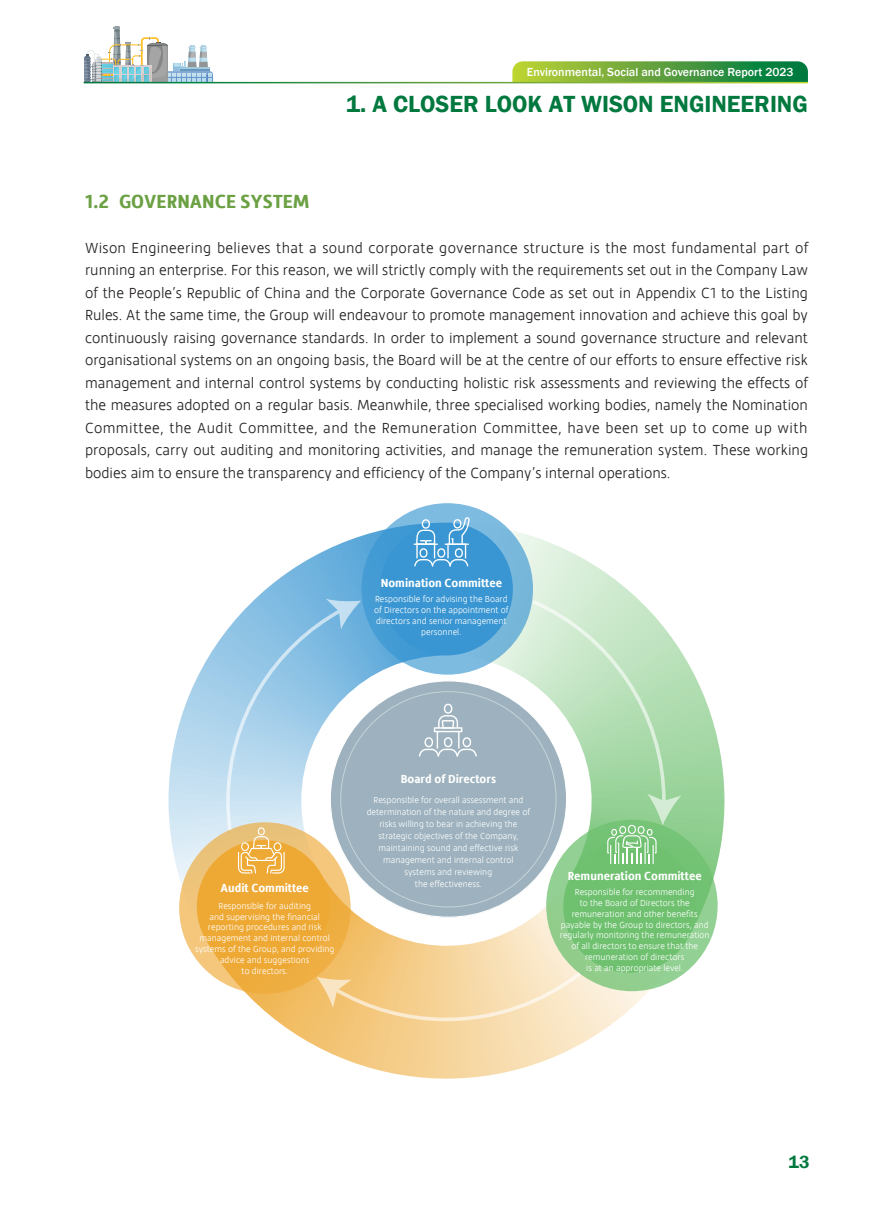
<style>
.page{position:relative;width:893px;height:1212px;background:#fff}
.page>*{position:absolute;margin:0;border:0;box-sizing:border-box;transform-origin:0 0}
.t1{font:600 24px "Franklin Gothic";color:#00783e}
.t2{font:700 19.5px "Hedley New";color:#6ba043}
.t3{font:600 18px "Franklin Gothic";color:#00783e}
.t4{font:300 15px/22.5px "Hedley New";color:#231f20;text-align:justify}
.t5{font:700 12px "Hedley New";color:#fff}
.t6{font:500 12px "Franklin Gothic";color:#fff}
.t7{font:300 9px/10.8px "Hedley New";color:#fff;text-align:center}
</style>
<div class="page">
<svg style="left:84px;top:26px;width:129px;height:56px"></svg>
<svg style="left:512px;top:61px;width:296px;height:21px;background:#5da440"></svg>
<svg style="left:169px;top:523px;width:263px;height:413px"></svg>
<svg style="left:197px;top:840px;width:488px;height:238px"></svg>
<svg style="left:447px;top:524px;width:277px;height:449px"></svg>
<svg style="left:362px;top:503px;width:171px;height:172px;background:#4da0d5"></svg>
<svg style="left:179px;top:822px;width:172px;height:172px;background:#eeaf45"></svg>
<svg style="left:546px;top:820px;width:172px;height:171px;background:#79c579"></svg>
<div style="left:330px;top:681px;width:237px;height:236px;background:#9db2be;border-radius:50%"></div>
<svg style="left:414px;top:517px;width:56px;height:49px;background:#68aedc"></svg>
<hr style="left:445px;top:543px;width:24px;height:2px;background:#fff">
<svg style="left:419px;top:704px;width:58px;height:52px"></svg>
<svg style="left:226px;top:599px;width:135px;height:274px"></svg>
<svg style="left:317px;top:972px;width:264px;height:49px;background:#f6d7a1"></svg>
<svg style="left:532px;top:600px;width:149px;height:264px"></svg>
<p class="t6" style="left:527px;top:65px;width:268px">Environmental, Social and Governance Report 2023</p>
<h1 class="t1" style="left:346px;top:89px;width:463px">1. A CLOSER LOOK AT WISON ENGINEERING</h1>
<h2 class="t2" style="left:85px;top:190px;width:226px">1.2 GOVERNANCE SYSTEM</h2>
<p class="t4" style="left:85px;top:236px;width:725px">Wison Engineering believes that a sound corporate governance structure is the most fundamental part of running an enterprise. For this reason, we will strictly comply with the requirements set out in the Company Law of the People’s Republic of China and the Corporate Governance Code as set out in Appendix C1 to the Listing Rules. At the same time, the Group will endeavour to promote management innovation and achieve this goal by continuously raising governance standards. In order to implement a sound governance structure and relevant organisational systems on an ongoing basis, the Board will be at the centre of our efforts to ensure effective risk management and internal control systems by conducting holistic risk assessments and reviewing the effects of the measures adopted on a regular basis. Meanwhile, three specialised working bodies, namely the Nomination Committee, the Audit Committee, and the Remuneration Committee, have been set up to come up with proposals, carry out auditing and monitoring activities, and manage the remuneration system. These working bodies aim to ensure the transparency and efficiency of the Company’s internal operations.</p>
<p class="t5" style="left:381px;top:576px;width:123px">Nomination Committee</p>
<p class="t7" style="left:374px;top:594px;width:136px">Responsible for advising the Board of Directors on the appointment of directors and senior management personnel.</p>
<p class="t5" style="left:221px;top:881px;width:90px">Audit Committee</p>
<p class="t7" style="left:195px;top:900px;width:141px">Responsible for auditing<br>and supervising the financial reporting procedures and risk management and internal control systems of the Group, and providing advice and suggestions<br>to directors.</p>
<p class="t5" style="left:401px;top:772px;width:97px">Board of Directors</p>
<p class="t7" style="left:367px;top:793px;width:165px;line-height:12px">Responsible for overall assessment and determination of the nature and degree of risks willing to bear in achieving the strategic objectives of the Company, maintaining sound and effective risk management and internal control<br>systems and reviewing<br>the effectiveness.</p>
<p class="t5" style="left:568px;top:869px;width:135px">Remuneration Committee</p>
<p class="t7" style="left:560px;top:886px;width:151px">Responsible for recommending<br>to the Board of Directors the remuneration and other benefits payable by the Group to directors, and regularly monitoring the remuneration of all directors to ensure that the remuneration of directors<br>is at an appropriate level.</p>
<p class="t3" style="left:788px;top:1151px;width:23px">13</p>
</div>
